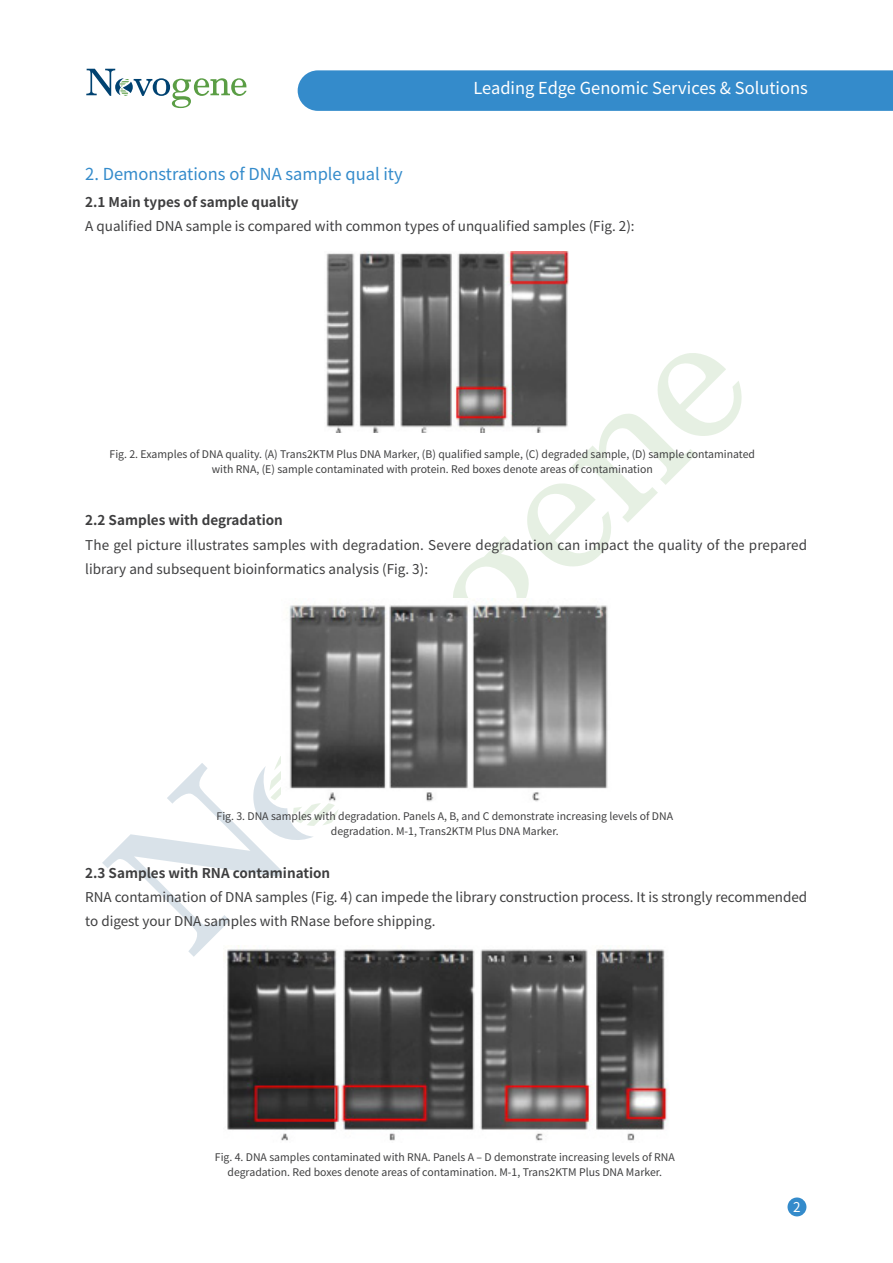
<style>
.page{position:relative;width:893px;height:1263px;background:#fff}
.page>*{position:absolute;margin:0;border:0;box-sizing:border-box;transform-origin:0 0}
.t1{font:16.5px "Source Han Sans SC";color:#fff}
.三级标题{font:16.5px "Source Han Sans SC";color:#348bcb}
.正文{font:13.5px/24px "Source Han Sans SC";color:#3e3e3f}
.四级标题{font:700 13.5px "Source Han Sans SC";color:#3e3e3f}
.t2{font:13.5px "Source Han Sans SC";color:#fff}
.图注{font:10.5px/15px "Source Han Sans SC";color:#3e3e3f;text-align:center}
</style>
<div class="page">
<div style="left:787px;top:1197px;width:19px;height:19px;background:#348bcb;border-radius:50%"></div>
<svg style="left:86px;top:69px;width:161px;height:39px"></svg>
<svg style="left:102px;top:353px;width:640px;height:604px"></svg>
<div style="left:298px;top:70px;width:595px;height:41px;background:#348bcb"></div>
<img style="left:324px;top:251px;width:245px;height:182px">
<img style="left:281px;top:598px;width:330px;height:204px">
<img style="left:224px;top:946px;width:445px;height:195px">
<p class="三级标题" style="left:85px;top:165px;width:319px">2. Demonstrations of DNA sample qual ity</p>
<p class="四级标题" style="left:85px;top:195px;width:215px">2.1 Main types of sample quality</p>
<h1 class="t1" style="left:473px;top:79px;width:336px">Leading Edge Genomic Services &amp; Solutions</h1>
<p class="正文" style="left:85px;top:215px;width:551px">A qualified DNA sample is compared with common types of unqualified samples (Fig. 2):</p>
<p class="图注" style="left:110px;top:447px;width:647px">Fig. 2. Examples of DNA quality. (A) Trans2KTM Plus DNA Marker, (B) qualified sample, (C) degraded sample, (D) sample contaminated with RNA, (E) sample contaminated with protein. Red boxes denote areas of contamination</p>
<p class="四级标题" style="left:85px;top:513px;width:199px">2.2 Samples with degradation</p>
<p class="正文" style="left:85px;top:533px;width:723px">The gel picture illustrates samples with degradation. Severe degradation can impact the quality of the prepared library and subsequent bioinformatics analysis (Fig. 3):</p>
<p class="图注" style="left:217px;top:809px;width:458px">Fig. 3. DNA samples with degradation. Panels A, B, and C demonstrate increasing levels of DNA degradation. M-1, Trans2KTM Plus DNA Marker.</p>
<p class="四级标题" style="left:85px;top:866px;width:246px">2.3 Samples with RNA contamination</p>
<p class="正文" style="left:85px;top:885px;width:724px">RNA contamination of DNA samples (Fig. 4) can impede the library construction process. It is strongly recommended to digest your DNA samples with RNase before shipping.</p>
<p class="图注" style="left:215px;top:1149px;width:461px">Fig. 4. DNA samples contaminated with RNA. Panels A – D demonstrate increasing levels of RNA degradation. Red boxes denote areas of contamination. M-1, Trans2KTM Plus DNA Marker.</p>
<p class="t2" style="left:793px;top:1199px;width:9px">2</p>
</div>
